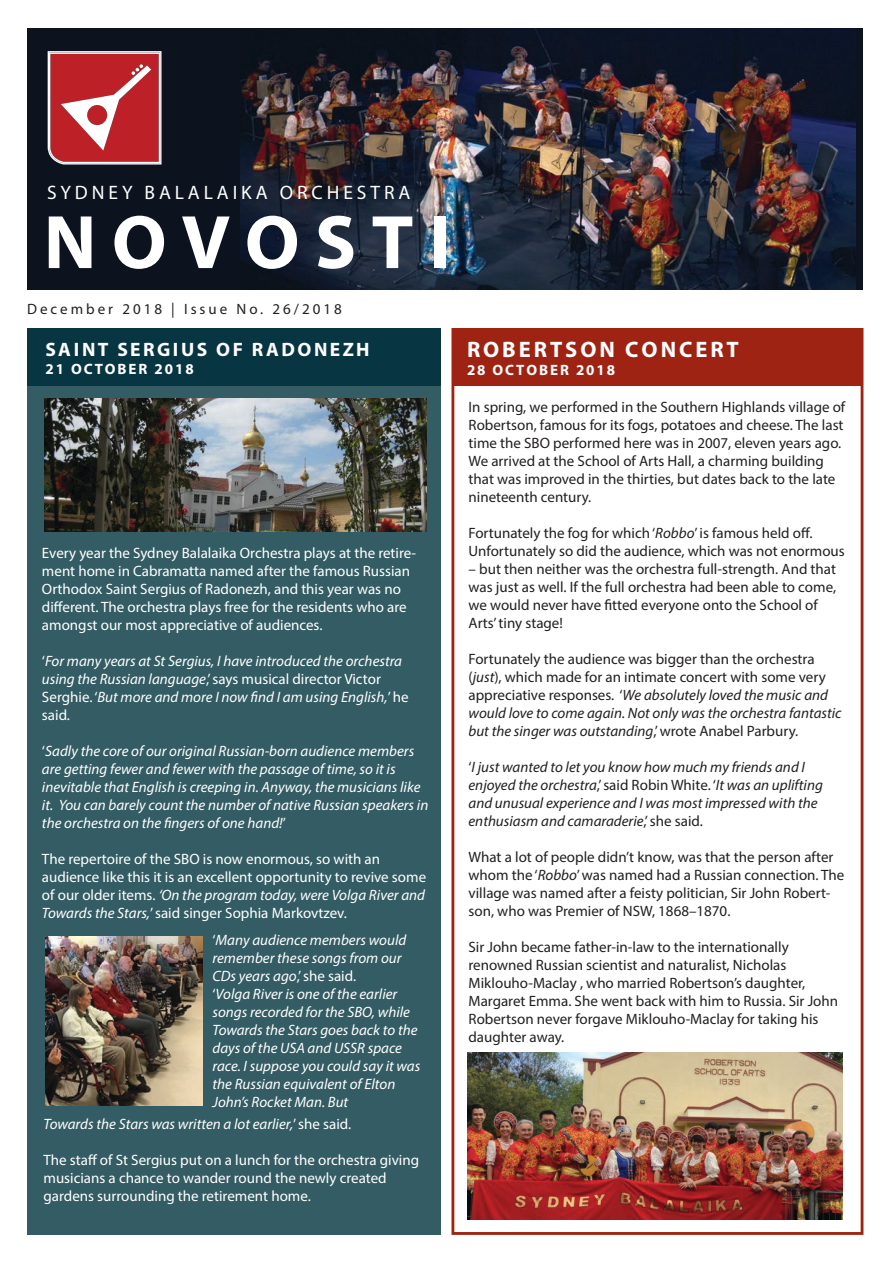
<style>
.page{position:relative;width:893px;height:1263px;background:#fff}
.page>*{position:absolute;margin:0;border:0;box-sizing:border-box;transform-origin:0 0}
.t1{font:700 76.5px "Myriad Pro";letter-spacing:.2em;color:#fff}
.t2{font:700 22.5px "Myriad Pro";letter-spacing:.13em;color:#fff}
.t3{font:19.5px "Myriad Pro";letter-spacing:.2em;color:#fff}
.t4{font:700 19.5px "Myriad Pro";letter-spacing:.13em;color:#fff}
.t5{font:15px/18px "Myriad Pro";color:#231f20}
.t6{font:italic 15px/18px "Myriad Pro";color:#fff}
.t7{font:15px/18px "Myriad Pro";color:#fff}
.t8{font:italic 15px/18px "Myriad Pro";color:#231f20}
.t9{font:15px "Myriad Pro";letter-spacing:.2em;color:#231f20}
.t10{font:700 15px "Myriad Pro";letter-spacing:.13em;color:#fff}
.s1{font-style:normal}
.s2{font-style:italic}
</style>
<div class="page">
<div style="left:28px;top:12px;width:835px;height:301px;background:#0d121f"></div>
<img style="left:240px;top:27px;width:615px;height:263px">
<svg style="left:48px;top:51px;width:113px;height:114px;background:#c64d52"></svg>
<div style="left:28px;top:328px;width:413px;height:906px;background:#345c64"></div>
<div style="left:451px;top:328px;width:412px;height:907px;border:3px solid #9f2313"></div>
<div style="left:28px;top:328px;width:413px;height:58px;background:#073542"></div>
<div style="left:454px;top:329px;width:408px;height:57px;background:#9f2313"></div>
<img style="left:45px;top:399px;width:381px;height:132px">
<img style="left:45px;top:936px;width:157px;height:170px">
<div style="left:8px;top:1px;width:884px;height:26px;background:#fff"></div>
<div style="left:8px;top:290px;width:884px;height:37px;background:#fff"></div>
<img style="left:467px;top:1052px;width:375px;height:168px">
<h3 class="t3" style="left:47px;top:181px;width:365px">SYDNEY BALALAIKA ORCHESTRA</h3>
<h1 class="t1" style="left:44px;top:192px;width:408px">NOVOSTI</h1>
<p class="t9" style="left:27px;top:300px;width:316px">December 2018 | Issue No. 26/2018</p>
<h3 class="t4" style="left:45px;top:336px;width:326px">SAINT SERGIUS OF RADONEZH</h3>
<p class="t10" style="left:45px;top:359px;width:150px">21 OCTOBER 2018</p>
<p class="t7" style="left:42px;top:544px;width:375px">Every year the Sydney Balalaika Orchestra plays at the retire&shy;ment home in Cabramatta named after the famous Russian Orthodox Saint Sergius of Radonezh, and this year was no different. The orchestra plays free for the residents who are amongst our most appreciative of audiences.</p>
<p class="t6" style="left:42px;top:652px;width:368px"><span class="s1">‘</span>For many years at St Sergius, I have introduced the orchestra using the Russian language<span class="s1">,’ says musical director Victor Serghie. ‘</span>But more and more I now find I am using English,<span class="s1">’ he said.</span></p>
<p class="t6" style="left:42px;top:742px;width:388px"><span class="s1">‘</span>Sadly the core of our original Russian-born audience members are getting fewer and fewer with the passage of time, so it is inevitable that English is creeping in. Anyway, the musicians like it. You can barely count the number of native Russian speakers in the orchestra on the fingers of one hand!<span class="s1">’</span></p>
<p class="t7" style="left:42px;top:850px;width:386px">The repertoire of the SBO is now enormous, so with an audience like this it is an excellent opportunity to revive some of our older items. <span class="s2">‘On the program today, were Volga River and Towards the Stars,</span>’ said singer Sophia Markovtzev.</p>
<p class="t6" style="left:212px;top:930px;width:209px"><span class="s1">‘</span>Many audience members would remember these songs from our<br>CDs years ago<span class="s1">,’ she said.<br>‘</span>Volga River is one of the earlier songs recorded for the SBO, while<br>Towards the Stars goes back to the days of the USA and USSR space race. I suppose you could say it was the Russian equivalent of Elton<br>John’s Rocket Man. But</p>
<p class="t6" style="left:44px;top:1115px;width:309px">Towards the Stars was written a lot earlier,<span class="s1">’ she said.</span></p>
<p class="t7" style="left:44px;top:1151px;width:377px">The staff of St Sergius put on a lunch for the orchestra giving musicians a chance to wander round the newly created gardens surrounding the retirement home.</p>
<h2 class="t2" style="left:467px;top:334px;width:273px">ROBERTSON CONCERT</h2>
<p class="t10" style="left:467px;top:360px;width:150px">28 OCTOBER 2018</p>
<p class="t5" style="left:468px;top:397px;width:378px">In spring, we performed in the Southern Highlands village of Robertson, famous for its fogs, potatoes and cheese. The last time the SBO performed here was in 2007, eleven years ago.<br>We arrived at the School of Arts Hall, a charming building that was improved in the thirties, but dates back to the late nineteenth century.</p>
<p class="t5" style="left:468px;top:523px;width:378px">Fortunately the fog for which ‘<span class="s2">Robbo</span>’ is famous held off.<br>Unfortunately so did the audience, which was not enormous</p>
<p class="t5" style="left:468px;top:559px;width:369px">– but then neither was the orchestra full-strength. And that was just as well. If the full orchestra had been able to come, we would never have fitted everyone onto the School of Arts’ tiny stage!</p>
<p class="t5" style="left:468px;top:649px;width:375px">Fortunately the audience was bigger than the orchestra (<span class="s2">just</span>), which made for an intimate concert with some very appreciative responses. ‘<span class="s2">We absolutely loved the music and would love to come again. Not only was the orchestra fantastic but the singer was outstanding</span>,’ wrote Anabel Parbury.</p>
<p class="t8" style="left:468px;top:757px;width:356px"><span class="s1">‘</span>I just wanted to let you know how much my friends and I enjoyed the orchestra<span class="s1">,’ said Robin White. ‘</span>It was an uplifting and unusual experience and I was most impressed with the enthusiasm and camaraderie<span class="s1">,’ she said.</span></p>
<p class="t5" style="left:468px;top:847px;width:377px">What a lot of people didn’t know, was that the person after whom the ‘<span class="s2">Robbo</span>’ was named had a Russian connection. The village was named after a feisty politician, Sir John Robert&shy;son, who was Premier of NSW, 1868–1870.</p>
<p class="t5" style="left:468px;top:937px;width:371px">Sir John became father-in-law to the internationally renowned Russian scientist and naturalist, Nicholas Miklouho-Maclay , who married Robertson’s daughter, Margaret Emma. She went back with him to Russia. Sir John Robertson never forgave Miklouho-Maclay for taking his daughter away.</p>
</div>
